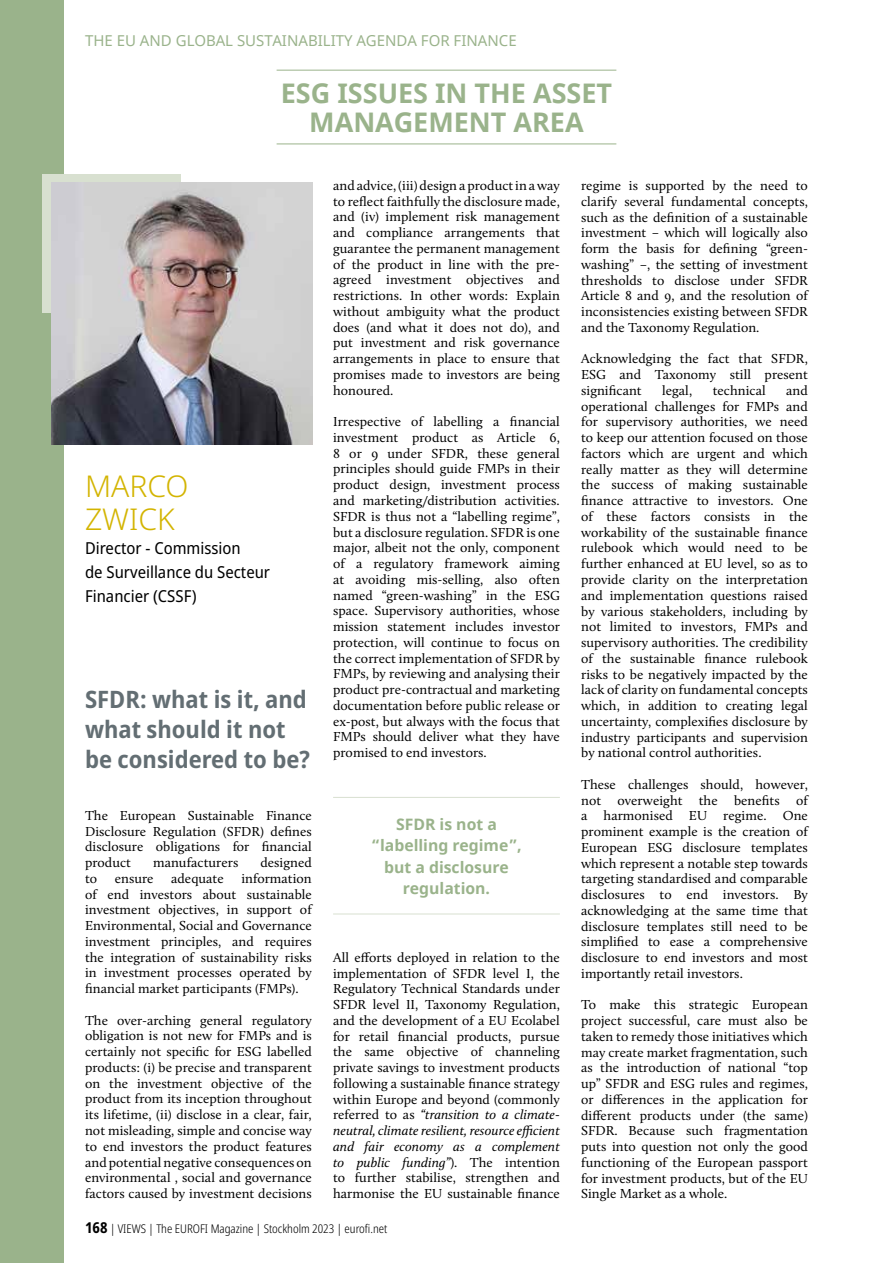
<style>
.page{position:relative;width:893px;height:1263px;background:#fff}
.page>*{position:absolute;margin:0;border:0;box-sizing:border-box;transform-origin:0 0}
.t1{font:300 30px/33px "Noto Sans";color:#d3b400}
.t2{font:700 27px/28.5px "Noto Sans";color:#9ab38b;text-align:center}
.t3{font:700 semi-condensed 24px/30px "Noto Sans";color:#636e73}
.t4{font:semi-condensed 16.5px/24px "Noto Sans";color:#000}
.t5{font:700 15.75px/21.6px "Noto Sans";color:#9ab38b;text-align:center}
.t6{font:15px "Noto Sans";color:#9ab38b}
.t7{font:13.5px/15.8px "Calluna";letter-spacing:.005em;color:#000;text-align:justify}
.t8{font:300 condensed 12px "Noto Sans";color:#000}
.s1{font-style:italic}
.s2{font-weight:700;font-size:15px}
</style>
<div class="page">
<div style="left:0;top:0;width:64px;height:1263px;background:#9ab38b"></div>
<hr style="left:277px;top:144px;width:339px;height:1px;background:#9ab38b">
<hr style="left:277px;top:70px;width:339px;height:1px;background:#9ab38b">
<div style="left:43px;top:174px;width:138px;height:138px;background:#d8e0d0"></div>
<img style="left:51px;top:183px;width:262px;height:261px">
<hr style="left:333px;top:797px;width:227px;height:1px;background:#d8e0d0">
<hr style="left:333px;top:913px;width:227px;height:1px;background:#d8e0d0">
<p class="t6" style="left:85px;top:30px;width:433px">THE EU AND GLOBAL SUSTAINABILITY AGENDA FOR FINANCE</p>
<h2 class="t2" style="left:281px;top:80px;width:333px">ESG ISSUES IN THE ASSET<br>MANAGEMENT AREA</h2>
<h1 class="t1" style="left:85px;top:471px;width:105px">MARCO<br>ZWICK</h1>
<p class="t4" style="left:85px;top:537px;width:187px">Director - Commission<br>de Surveillance du Secteur<br>Financier (CSSF)</p>
<h3 class="t3" style="left:85px;top:685px;width:226px">SFDR: what is it, and what should it not be considered to be?</h3>
<p class="t7" style="left:85px;top:807px;width:228px">The European Sustainable Finance Disclosure Regulation (SFDR) defines disclosure obligations for financial product</p>
<p class="t7" style="left:153px;top:855px;width:87px">manufacturers</p>
<p class="t7" style="left:260px;top:855px;width:53px">designed</p>
<p class="t7" style="left:85px;top:870px;width:14px">to</p>
<p class="t7" style="left:115px;top:870px;width:40px">ensure</p>
<p class="t7" style="left:171px;top:870px;width:54px">adequate</p>
<p class="t7" style="left:85px;top:870px;width:228px;text-indent:156px">information of end investors about sustainable investment objectives, in support of Environmental, Social and Governance investment principles, and requires the integration of sustainability risks in investment processes operated by financial market participants (FMPs).</p>
<p class="t7" style="left:85px;top:1012px;width:228px">The over-arching general regulatory obligation is not new for FMPs and is certainly not specific for ESG labelled products: (i) be precise and transparent on the investment objective of the product from its inception throughout its lifetime, (ii) disclose in a clear, fair, not misleading, simple and concise way to end investors the product features and potential negative consequences on environmental , social and governance factors caused by investment decisions</p>
<p class="t7" style="left:333px;top:177px;width:228px">and advice, (iii) design a product in a way to reflect faithfully the disclosure made, and (iv) implement risk management and compliance arrangements that guarantee the permanent management of the product in line with the pre&shy;agreed investment objectives and restrictions. In other words: Explain without ambiguity what the product does (and what it does not do), and put investment and risk governance arrangements in place to ensure that promises made to investors are being honoured.</p>
<p class="t7" style="left:333px;top:414px;width:228px">Irrespective of labelling a financial investment product as Article 6, 8 or 9 under SFDR, these general principles should guide FMPs in their product design, investment process and marketing/distribution activities.<br>SFDR is thus not a “labelling regime”, but a disclosure regulation. SFDR is one major, albeit not the only, component of a regulatory framework aiming at avoiding mis-selling, also often named “green-washing” in the ESG space. Supervisory authorities, whose mission statement includes investor protection, will continue to focus on the correct implementation of SFDR by FMPs, by reviewing and analysing their product pre-contractual and marketing documentation before public release or ex-post, but always with the focus that FMPs should deliver what they have promised to end investors.</p>
<p class="t5" style="left:371px;top:813px;width:152px">SFDR is not a “labelling regime”, but a disclosure regulation.</p>
<p class="t7" style="left:333px;top:949px;width:228px">All efforts deployed in relation to the implementation of SFDR level I, the Regulatory Technical Standards under SFDR level II, Taxonomy Regulation, and the development of a EU Ecolabel for retail financial products, pursue the same objective of channeling private savings to investment products following a sustainable finance strategy within Europe and beyond (commonly referred to as <span class="s1">“transition to a climate&shy;neutral, climate resilient, resource efficient and fair economy as a complement to public funding”</span>). The intention to further stabilise, strengthen and harmonise the EU sustainable finance</p>
<p class="t8" style="left:85px;top:1220px;width:304px"><span class="s2">168</span> | VIEWS | The EUROFI Magazine | Stockholm 2023 | eurofi.net</p>
<p class="t7" style="left:581px;top:178px;width:228px">regime is supported by the need to clarify several fundamental concepts, such as the definition of a sustainable investment – which will logically also form the basis for defining “green&shy;washing” –, the setting of investment thresholds to disclose under SFDR Article 8 and 9, and the resolution of inconsistencies existing between SFDR and the Taxonomy Regulation.</p>
<p class="t7" style="left:581px;top:351px;width:228px">Acknowledging the fact that SFDR, ESG and Taxonomy still present significant</p>
<p class="t7" style="left:581px;top:382px;width:228px;text-indent:205px">and operational challenges for FMPs and for supervisory authorities, we need to keep our attention focused on those factors which are urgent and which really matter as they will determine the success of making sustainable finance attractive to investors. One of these factors consists in the workability of the sustainable finance rulebook which would need to be further enhanced at EU level, so as to provide clarity on the interpretation and implementation questions raised by various stakeholders, including by not limited to investors, FMPs and supervisory authorities. The credibility of the sustainable finance rulebook risks to be negatively impacted by the lack of clarity on fundamental concepts which, in addition to creating legal uncertainty, complexifies disclosure by industry participants and supervision by national control authorities.</p>
<p class="t7" style="left:581px;top:776px;width:228px">These challenges should, however, not overweight the benefits of a harmonised EU regime. One prominent example is the creation of European ESG disclosure templates which represent a notable step towards targeting standardised and comparable disclosures to end investors. By acknowledging at the same time that disclosure templates still need to be simplified to ease a comprehensive disclosure to end investors and most importantly retail investors.</p>
<p class="t7" style="left:581px;top:997px;width:228px">To make this strategic European project successful, care must also be taken to remedy those initiatives which may create market fragmentation, such as the introduction of national “top up” SFDR and ESG rules and regimes, or differences in the application for different products under (the same)<br>SFDR. Because such fragmentation puts into question not only the good functioning of the European passport for investment products, but of the EU Single Market as a whole.</p>
<p class="t7" style="left:662px;top:382px;width:32px">legal,</p>
<p class="t7" style="left:713px;top:382px;width:54px">technical</p>
</div>
